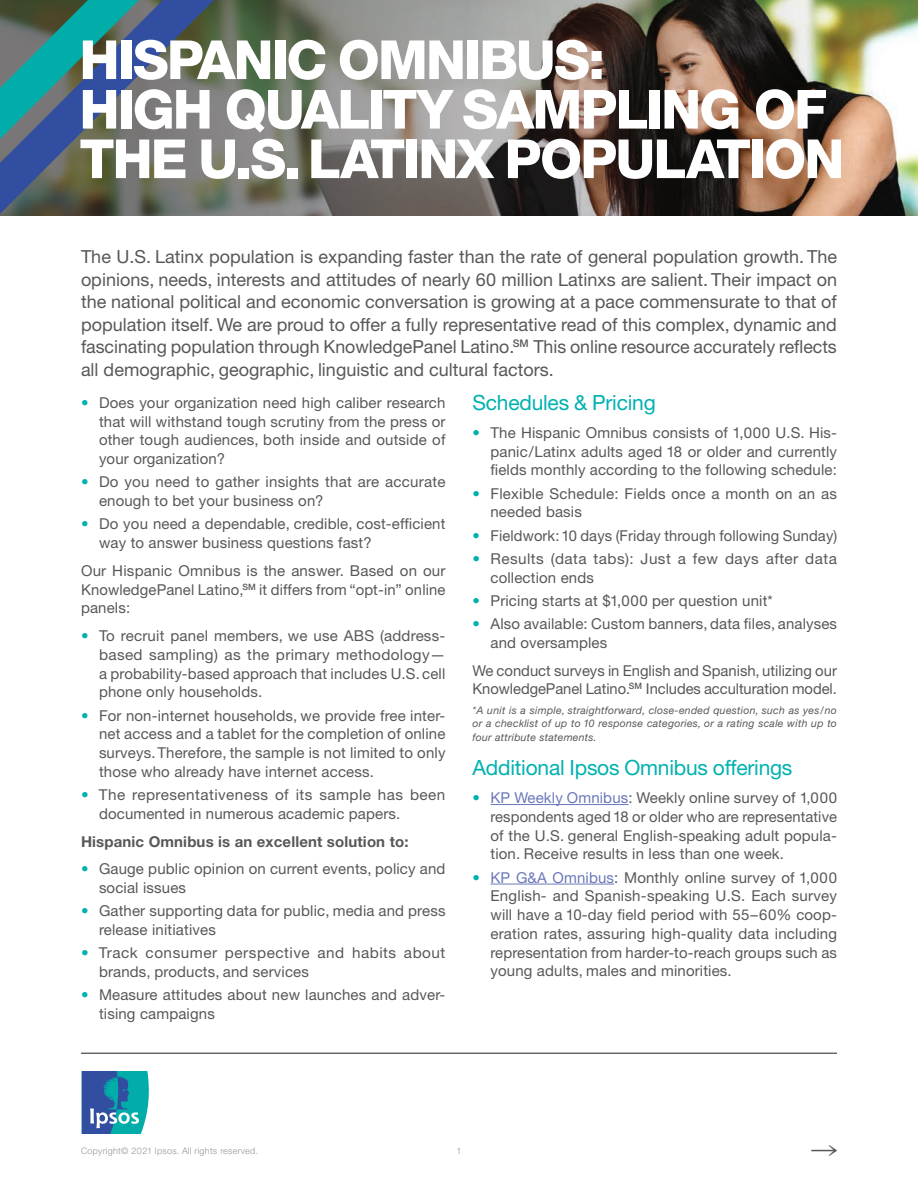
<style>
.page{position:relative;width:918px;height:1188px;background:#fff}
.page>*{position:absolute;margin:0;border:0;box-sizing:border-box;transform-origin:0 0}
.Heading{font:800 54px/49.5px "Helvetica Neue LT Std";letter-spacing:-.035em;color:#fff}
.Sub_1{font:21px "Helvetica Neue LT Std";letter-spacing:-.01em;color:#00b1b0}
._12pt_intro{font:18px/22.5px "Helvetica Neue LT Std";color:#57585a;text-align:justify}
.Text_justified_3_bef{font:15px/18.8px "Helvetica Neue LT Std";letter-spacing:.01em;color:#57585a}
.Text_justified_6_bef{font:15px/18.8px "Helvetica Neue LT Std";letter-spacing:.01em;color:#57585a;text-align:justify}
.Text_justified_3_bef-2{font:15px/18.8px "Helvetica Neue LT Std";letter-spacing:.035em;color:#57585a}
.Text_justified_3_bef-3{font:15px/18.8px "Helvetica Neue LT Std";letter-spacing:.03em;color:#57585a}
.Text_justified_6_bef-2{font:700 15px "Helvetica Neue LT Std";letter-spacing:.01em;color:#57585a}
.small_italic{font:italic 10.5px/13.5px "Helvetica Neue LT Std";letter-spacing:.025em;color:#57585a;text-align:justify}
.Credit{font:300 9px "Helvetica Neue LT Std";letter-spacing:.03em;color:#939598}
.s1{color:#00b1b0}
.s2{color:#6b78ba}
</style>
<div class="page">
<img style="left:0;top:0;width:918px;height:216px">
<hr style="left:490px;top:804px;width:139px;height:1px;background:#6b78ba">
<hr style="left:490px;top:884px;width:124px;height:1px;background:#6b78ba">
<svg style="left:0;top:0;width:214px;height:214px;background:#60676c"></svg>
<svg style="left:0;top:0;width:139px;height:139px;background:#3a7581"></svg>
<svg style="left:82px;top:1071px;width:67px;height:63px;background:#3289ae"></svg>
<hr style="left:81px;top:1053px;width:756px;height:1px;background:#231f20">
<p class="Heading" style="left:80px;top:35px;width:766px">HISPANIC OMNIBUS:<br>HIGH QUALITY SAMPLING OF<br>THE U.S. LATINX POPULATION</p>
<p class="_12pt_intro" style="left:81px;top:245px;width:758px">The U.S. Latinx population is expanding faster than the rate of general population growth. The opinions, needs, interests and attitudes of nearly 60 million Latinxs are salient. Their impact on the national political and economic conversation is growing at a pace commensurate to that of population itself. We are proud to offer a fully representative read of this complex, dynamic and fascinating population through KnowledgePanel Latino.<sup>SM</sup> This online resource accurately reflects all demographic, geographic, linguistic and cultural factors.</p>
<p class="Text_justified_6_bef" style="left:99px;top:393px;width:348px;text-indent:-18px"><span class="s1">•</span> Does your organization need high caliber research that will withstand tough scrutiny from the press or other tough audiences, both inside and outside of your organization?</p>
<p class="Text_justified_3_bef" style="left:99px;top:472px;width:348px;text-indent:-18px"><span class="s1">•</span> Do you need to gather insights that are accurate enough to bet your business on?</p>
<p class="Text_justified_3_bef" style="left:99px;top:514px;width:348px;text-indent:-18px"><span class="s1">•</span> Do you need a dependable, credible, cost-efficient way to answer business questions fast?</p>
<p class="Text_justified_6_bef" style="left:81px;top:561px;width:366px">Our Hispanic Omnibus is the answer. Based on our KnowledgePanel Latino,<sup>SM</sup> it differs from “opt-in” online panels:</p>
<p class="Text_justified_6_bef" style="left:99px;top:626px;width:348px;text-indent:-18px"><span class="s1">•</span> To recruit panel members, we use ABS (address&shy;based sampling) as the primary methodology— a probability-based approach that includes U.S. cell phone only households.</p>
<p class="Text_justified_3_bef" style="left:99px;top:706px;width:348px;text-align:justify;text-indent:-18px"><span class="s1">•</span> For non-internet households, we provide free inter&shy;net access and a tablet for the completion of online surveys. Therefore, the sample is not limited to only those who already have internet access.</p>
<p class="Text_justified_3_bef" style="left:99px;top:785px;width:348px;text-indent:-18px"><span class="s1">•</span> The representativeness of its sample has been documented in numerous academic papers.</p>
<p class="Text_justified_6_bef-2" style="left:81px;top:832px;width:329px">Hispanic Omnibus is an excellent solution to:</p>
<p class="Text_justified_6_bef" style="left:99px;top:859px;width:348px;text-indent:-18px"><span class="s1">•</span> Gauge public opinion on current events, policy and social issues</p>
<p class="Text_justified_3_bef" style="left:99px;top:901px;width:348px;text-indent:-18px"><span class="s1">•</span> Gather supporting data for public, media and press release initiatives</p>
<p class="Text_justified_3_bef-2" style="left:99px;top:943px;width:348px;text-indent:-18px"><span class="s1">•</span> Track consumer perspective and habits about brands, products, and services</p>
<p class="Text_justified_3_bef" style="left:99px;top:985px;width:348px;text-indent:-18px"><span class="s1">•</span> Measure attitudes about new launches and adver&shy;tising campaigns</p>
<p class="Sub_1" style="left:472px;top:390px;width:185px">Schedules &amp; Pricing</p>
<p class="Text_justified_6_bef" style="left:491px;top:423px;width:348px;text-indent:-18px"><span class="s1">•</span> The Hispanic Omnibus consists of 1,000 U.S. His&shy;panic/Latinx adults aged 18 or older and currently fields monthly according to the following schedule:</p>
<p class="Text_justified_3_bef" style="left:490px;top:484px;width:348px;text-indent:-18px"><span class="s1">•</span> Flexible Schedule: Fields once a month on an as needed basis</p>
<p class="Text_justified_3_bef" style="left:472px;top:526px;width:366px"><span class="s1">•</span> Fieldwork: 10 days (Friday through following Sunday)</p>
<p class="Text_justified_3_bef-3" style="left:490px;top:549px;width:348px;text-indent:-18px"><span class="s1">•</span> Results (data tabs): Just a few days after data collection ends</p>
<p class="Text_justified_3_bef" style="left:472px;top:591px;width:302px"><span class="s1">•</span> Pricing starts at $1,000 per question unit*</p>
<p class="Text_justified_3_bef" style="left:490px;top:614px;width:348px;text-indent:-18px"><span class="s1">•</span> Also available: Custom banners, data files, analyses and oversamples</p>
<p class="Text_justified_6_bef" style="left:472px;top:661px;width:366px">We conduct surveys in English and Spanish, utilizing our<br>KnowledgePanel Latino.<sup>SM</sup> Includes acculturation model.</p>
<p class="small_italic" style="left:472px;top:703px;width:366px">*A unit is a simple, straightforward, close-ended question, such as yes/no or a checklist of up to 10 response categories, or a rating scale with up to four attribute statements.</p>
<p class="Sub_1" style="left:472px;top:755px;width:321px">Additional Ipsos Omnibus offerings</p>
<p class="Text_justified_6_bef" style="left:490px;top:788px;width:348px;text-indent:-18px"><span class="s1">•</span> <span class="s2">KP Weekly Omnibus</span>: Weekly online survey of 1,000 respondents aged 18 or older who are representative of the U.S. general English-speaking adult popula&shy;tion. Receive results in less than one week.</p>
<p class="Text_justified_3_bef" style="left:490px;top:868px;width:348px;text-align:justify;text-indent:-18px"><span class="s1">•</span> <span class="s2">KP G&amp;A Omnibus</span>: Monthly online survey of 1,000<br>English- and Spanish-speaking U.S. Each survey will have a 10-day field period with 55–60% coop&shy;eration rates, assuring high-quality data including representation from harder-to-reach groups such as young adults, males and minorities.</p>
<p class="Credit" style="left:81px;top:1145px;width:179px">Copyright© 2021 Ipsos. All rights reserved.</p>
<p class="Credit" style="left:456px;top:1145px;width:7px">1</p>
</div>
